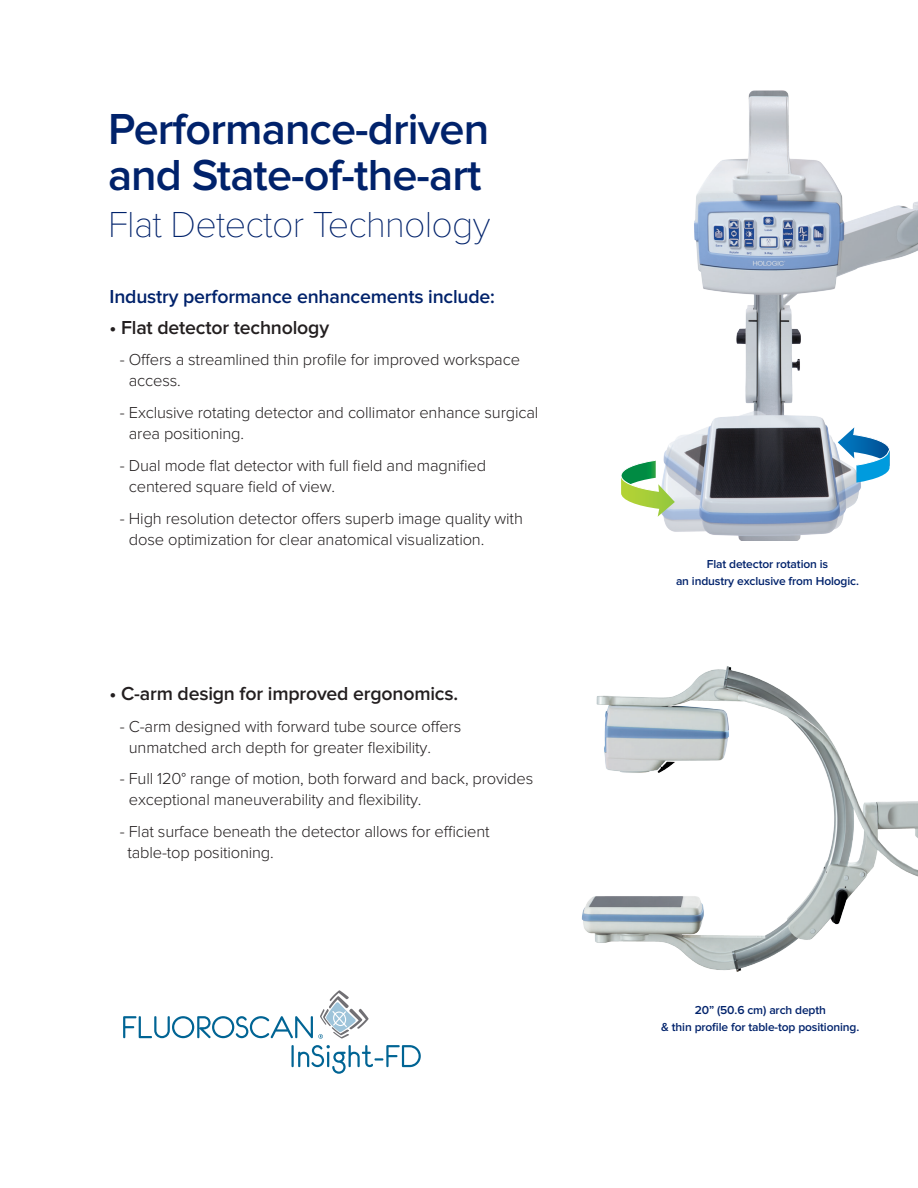
<style>
.page{position:relative;width:918px;height:1188px;background:#fff}
.page>*{position:absolute;margin:0;border:0;box-sizing:border-box;transform-origin:0 0}
.t1{font:600 45px/46.5px "Proxima Nova";letter-spacing:-.02em;color:#00226b}
.t2{font:100 37.5px "Proxima Nova T";letter-spacing:-.02em;color:#00226b}
.Body_Copy{font:600 19.5px "Proxima Nova";letter-spacing:-.01em;color:#231f20}
.Body_Copy-2{font:600 19.5px "Proxima Nova";letter-spacing:-.01em;color:#00226b}
.Body_Copy-3{font:300 16.5px/21px "Proxima Nova";letter-spacing:-.01em;color:#231f20}
.DC__body_copy_1{font:600 12px/16.5px "Proxima Nova";letter-spacing:-.01em;color:#00226b;text-align:center}
</style>
<div class="page">
<img style="left:663px;top:90px;width:255px;height:451px">
<svg style="left:621px;top:460px;width:54px;height:57px"></svg>
<svg style="left:838px;top:427px;width:52px;height:56px"></svg>
<img style="left:581px;top:666px;width:337px;height:306px">
<hr style="left:291px;top:1045px;width:3px;height:22px;background:#006494">
<svg style="left:298px;top:1045px;width:123px;height:29px"></svg>
<svg style="left:123px;top:990px;width:246px;height:49px"></svg>
<p class="t1" style="left:108px;top:106px;width:383px">Performance-driven and State-of-the-art</p>
<p class="t2" style="left:108px;top:203px;width:384px">Flat Detector Technology</p>
<p class="Body_Copy-2" style="left:110px;top:286px;width:387px">Industry performance enhancements include:</p>
<p class="Body_Copy" style="left:110px;top:316px;width:221px">• Flat detector technology</p>
<p class="Body_Copy-3" style="left:129px;top:350px;width:393px;text-indent:-9px">- Offers a streamlined thin profile for improved workspace access.</p>
<p class="Body_Copy-3" style="left:129px;top:402px;width:411px;text-indent:-9px">- Exclusive rotating detector and collimator enhance surgical area positioning.</p>
<p class="Body_Copy-3" style="left:129px;top:455px;width:359px;text-indent:-9px">- Dual mode flat detector with full field and magnified centered square field of view.</p>
<p class="Body_Copy-3" style="left:129px;top:508px;width:396px;text-indent:-9px">- High resolution detector offers superb image quality with dose optimization for clear anatomical visualization.</p>
<p class="Body_Copy" style="left:110px;top:682px;width:350px">• C-arm design for improved ergonomics.</p>
<p class="Body_Copy-3" style="left:129px;top:716px;width:334px;text-indent:-9px">- C-arm designed with forward tube source offers unmatched arch depth for greater flexibility.</p>
<p class="Body_Copy-3" style="left:129px;top:769px;width:406px;text-indent:-9px">- Full 120° range of motion, both forward and back, provides exceptional maneuverability and flexibility.</p>
<p class="Body_Copy-3" style="left:128px;top:821px;width:364px;text-indent:-8px">- Flat surface beneath the detector allows for efficient table-top positioning.</p>
<p class="DC__body_copy_1" style="left:676px;top:556px;width:185px">Flat detector rotation is<br>an industry exclusive from Hologic.</p>
<p class="DC__body_copy_1" style="left:661px;top:1002px;width:200px">20” (50.6 cm) arch depth<br>&amp; thin profile for table-top positioning.</p>
</div>
